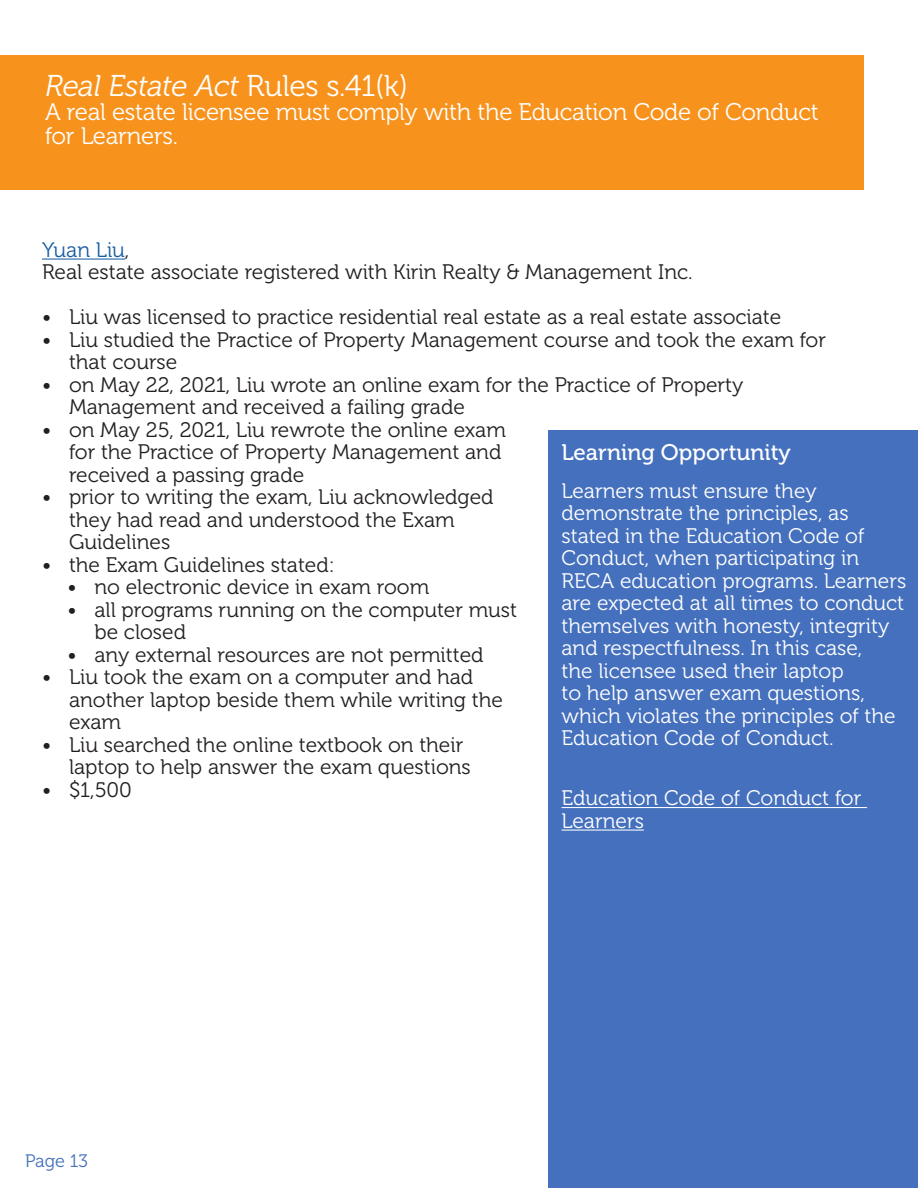
<style>
.page{position:relative;width:918px;height:1188px;background:#fff}
.page>*{position:absolute;margin:0;border:0;box-sizing:border-box;transform-origin:0 0}
.Heading_1{font:italic 30px "Museo 300";letter-spacing:-.01em;color:#fff}
.Heading_1-2{font:24px/24px "Museo 300";letter-spacing:-.01em;color:#fff}
.Heading_2{font:22.5px "Museo 500";color:#fff}
.bullets{font:21px/22.5px "Museo 300";color:#231f20}
.Learning_Opportunity{font:21px/22.5px "Museo 300";color:#fff}
.bullets-2{font:21px "Museo 300";color:#175d9e}
.t1{font:18px "Museo 300";color:#4570bd}
.s1{font-style:normal}
.s2{color:#231f20}
</style>
<div class="page">
<div style="left:0;top:56px;width:864px;height:134px;background:#f7931d"></div>
<hr style="left:42px;top:259px;width:83px;height:1px;background:#175d9e">
<div style="left:548px;top:430px;width:370px;height:758px;background:#4570bd"></div>
<hr style="left:562px;top:807px;width:305px;height:1px;background:#fff">
<hr style="left:562px;top:830px;width:82px;height:1px;background:#fff">
<p class="Heading_1" style="left:45px;top:69px;width:365px">Real Estate Act <span class="s1">Rules s.41(k)</span></p>
<p class="Heading_1-2" style="left:45px;top:100px;width:775px">A real estate licensee must comply with the Education Code of Conduct for Learners.</p>
<p class="bullets-2" style="left:42px;top:238px;width:89px">Yuan Liu<span class="s2">,</span></p>
<p class="bullets" style="left:42px;top:261px;width:652px">Real estate associate registered with Kirin Realty &amp; Management Inc.</p>
<p class="bullets" style="left:42px;top:306px;width:741px">• Liu was licensed to practice residential real estate as a real estate associate</p>
<p class="bullets" style="left:69px;top:329px;width:759px;text-indent:-27px">• Liu studied the Practice of Property Management course and took the exam for that course</p>
<p class="bullets" style="left:69px;top:374px;width:676px;text-indent:-27px">• on May 22, 2021, Liu wrote an online exam for the Practice of Property<br>Management and received a failing grade</p>
<p class="bullets" style="left:69px;top:419px;width:438px;text-indent:-27px">• on May 25, 2021, Liu rewrote the online exam for the Practice of Property Management and received a passing grade</p>
<p class="bullets" style="left:69px;top:486px;width:426px;text-indent:-27px">• prior to writing the exam, Liu acknowledged they had read and understood the Exam<br>Guidelines</p>
<p class="bullets" style="left:42px;top:554px;width:294px">• the Exam Guidelines stated:</p>
<p class="bullets" style="left:68px;top:576px;width:363px">• no electronic device in exam room</p>
<p class="bullets" style="left:94px;top:599px;width:424px;text-indent:-27px">• all programs running on the computer must be closed</p>
<p class="bullets" style="left:68px;top:644px;width:418px">• any external resources are not permitted</p>
<p class="bullets" style="left:69px;top:666px;width:435px;text-indent:-27px">• Liu took the exam on a computer and had another laptop beside them while writing the exam</p>
<p class="bullets" style="left:69px;top:734px;width:403px;text-indent:-27px">• Liu searched the online textbook on their laptop to help answer the exam questions</p>
<p class="bullets" style="left:42px;top:779px;width:91px">• $1,500</p>
<p class="Heading_2" style="left:562px;top:440px;width:231px">Learning Opportunity</p>
<p class="Learning_Opportunity" style="left:562px;top:480px;width:346px">Learners must ensure they demonstrate the principles, as stated in the Education Code of<br>Conduct, when participating in<br>RECA education programs. Learners are expected at all times to conduct themselves with honesty, integrity and respectfulness. In this case,<br>the licensee used their laptop<br>to help answer exam questions, which violates the principles of the<br>Education Code of Conduct.</p>
<p class="Learning_Opportunity" style="left:562px;top:787px;width:301px">Education Code of Conduct for<br>Learners</p>
<p class="t1" style="left:25px;top:1151px;width:64px">Page 13</p>
</div>
